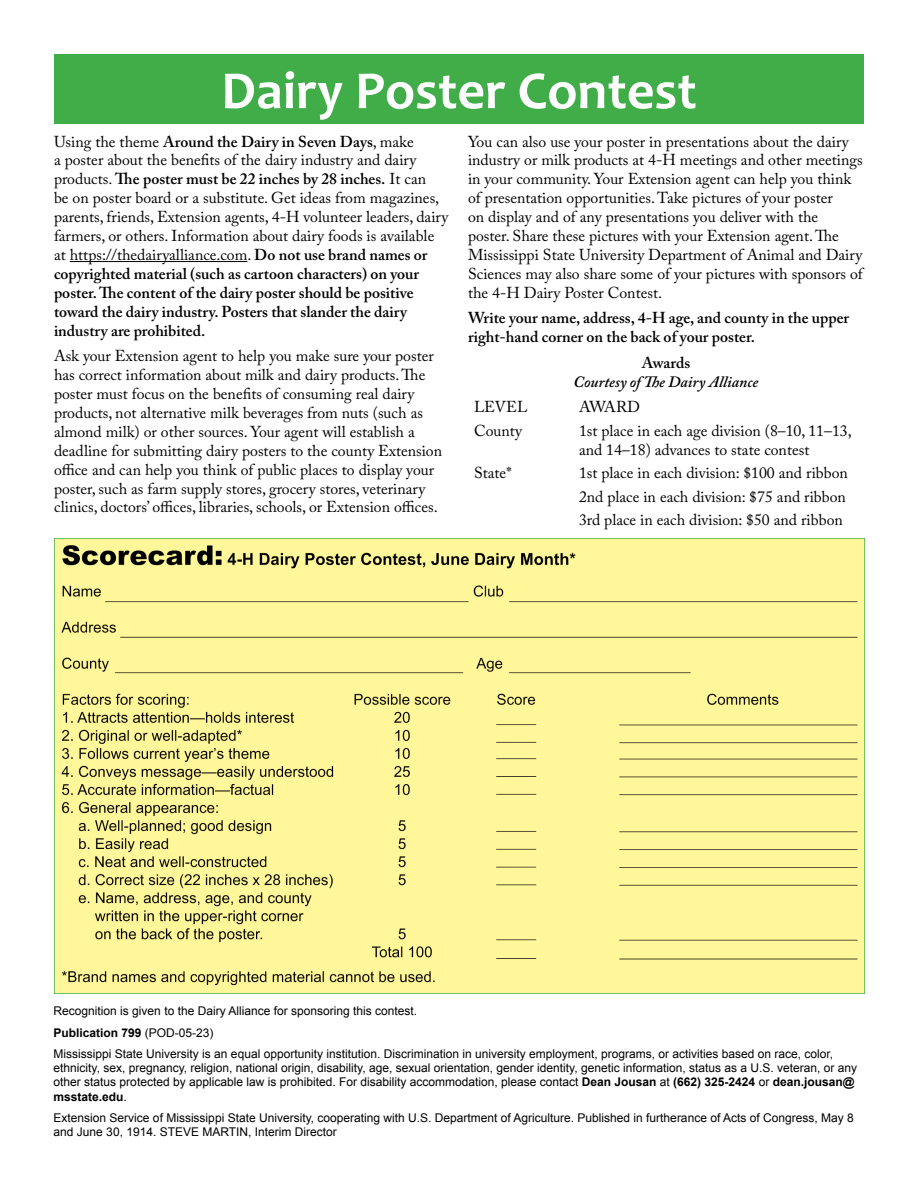
<style>
.page{position:relative;width:918px;height:1188px;background:#fff}
.page>*{position:absolute;margin:0;border:0;box-sizing:border-box;transform-origin:0 0}
.t1{font:700 54px "Candara";color:#fff}
.body_copy_p2{font:15.75px/18.9px "Adobe Caslon Pro";color:#000}
.t2{font:600 15.75px/18.9px "Adobe Caslon Pro";color:#000}
.t3{font:italic 600 15.75px "Adobe Caslon Pro";color:#000}
.t4{font:12px/14.4px "Arial";color:#000}
.t5{font:700 12px "Arial";color:#000}
.s1{font-weight:600}
.s2{font-weight:400}
.s3{font-weight:700}
</style>
<div class="page">
<div style="left:54px;top:54px;width:810px;height:69px;background:#41ad49"></div>
<hr style="left:70px;top:261px;width:177px;height:1px;background:#000">
<img style="left:54px;top:539px;width:811px;height:455px">
<h1 class="t1" style="left:221px;top:57px;width:477px">Dairy Poster Contest</h1>
<p class="body_copy_p2" style="left:54px;top:132px;width:396px">Using the theme <span class="s1">Around the Dairy in Seven Days</span>, make<br>a poster about the benefits of the dairy industry and dairy products. <span class="s1">The poster must be 22 inches by 28 inches.</span> It can<br>be on poster board or a substitute. Get ideas from magazines, parents, friends, Extension agents, 4-H volunteer leaders, dairy farmers, or others. Information about dairy foods is available at https://thedairyalliance.com. <span class="s1">Do not use brand names or copyrighted material (such as cartoon characters) on your poster. The content of the dairy poster should be positive toward the dairy industry. Posters that slander the dairy industry are prohibited.</span></p>
<p class="body_copy_p2" style="left:54px;top:346px;width:390px">Ask your Extension agent to help you make sure your poster has correct information about milk and dairy products. The poster must focus on the benefits of consuming real dairy products, not alternative milk beverages from nuts (such as almond milk) or other sources. Your agent will establish a deadline for submitting dairy posters to the county Extension office and can help you think of public places to display your poster, such as farm supply stores, grocery stores, veterinary clinics, doctors’ offices, libraries, schools, or Extension offices.</p>
<p class="body_copy_p2" style="left:468px;top:132px;width:396px">You can also use your poster in presentations about the dairy industry or milk products at 4-H meetings and other meetings in your community. Your Extension agent can help you think of presentation opportunities. Take pictures of your poster<br>on display and of any presentations you deliver with the poster. Share these pictures with your Extension agent. The Mississippi State University Department of Animal and Dairy Sciences may also share some of your pictures with sponsors of the 4-H Dairy Poster Contest.</p>
<p class="t2" style="left:468px;top:309px;width:383px">Write your name, address, 4-H age, and county in the upper right-hand corner on the back of your poster.</p>
<p class="t2" style="left:642px;top:353px;width:50px">Awards</p>
<p class="t3" style="left:574px;top:372px;width:186px">Courtesy of The Dairy Alliance</p>
<p class="body_copy_p2" style="left:474px;top:397px;width:55px">LEVEL</p>
<p class="body_copy_p2" style="left:579px;top:397px;width:62px">AWARD</p>
<p class="body_copy_p2" style="left:474px;top:421px;width:50px">County</p>
<p class="body_copy_p2" style="left:579px;top:421px;width:274px">1st place in each age division (8–10, 11–13, and 14–18) advances to state contest</p>
<p class="body_copy_p2" style="left:474px;top:463px;width:39px">State*</p>
<p class="body_copy_p2" style="left:579px;top:463px;width:270px">1st place in each division: $100 and ribbon</p>
<p class="body_copy_p2" style="left:579px;top:487px;width:269px">2nd place in each division: $75 and ribbon</p>
<p class="body_copy_p2" style="left:579px;top:510px;width:265px">3rd place in each division: $50 and ribbon</p>
<p class="t4" style="left:54px;top:1004px;width:365px">Recognition is given to the Dairy Alliance for sponsoring this contest.</p>
<p class="t5" style="left:54px;top:1024px;width:162px">Publication 799 <span class="s2">(POD-05-23)</span></p>
<p class="t4" style="left:54px;top:1046px;width:805px">Mississippi State University is an equal opportunity institution. Discrimination in university employment, programs, or activities based on race, color, ethnicity, sex, pregnancy, religion, national origin, disability, age, sexual orientation, gender identity, genetic information, status as a U.S. veteran, or any other status protected by applicable law is prohibited. For disability accommodation, please contact <span class="s3">Dean Jousan</span> at <span class="s3">(662) 325-2424</span> or <span class="s3">dean.jousan@ msstate.edu</span>.</p>
<p class="t4" style="left:54px;top:1111px;width:802px">Extension Service of Mississippi State University, cooperating with U.S. Department of Agriculture. Published in furtherance of Acts of Congress, May 8 and June 30, 1914. STEVE MARTIN, Interim Director</p>
</div>
